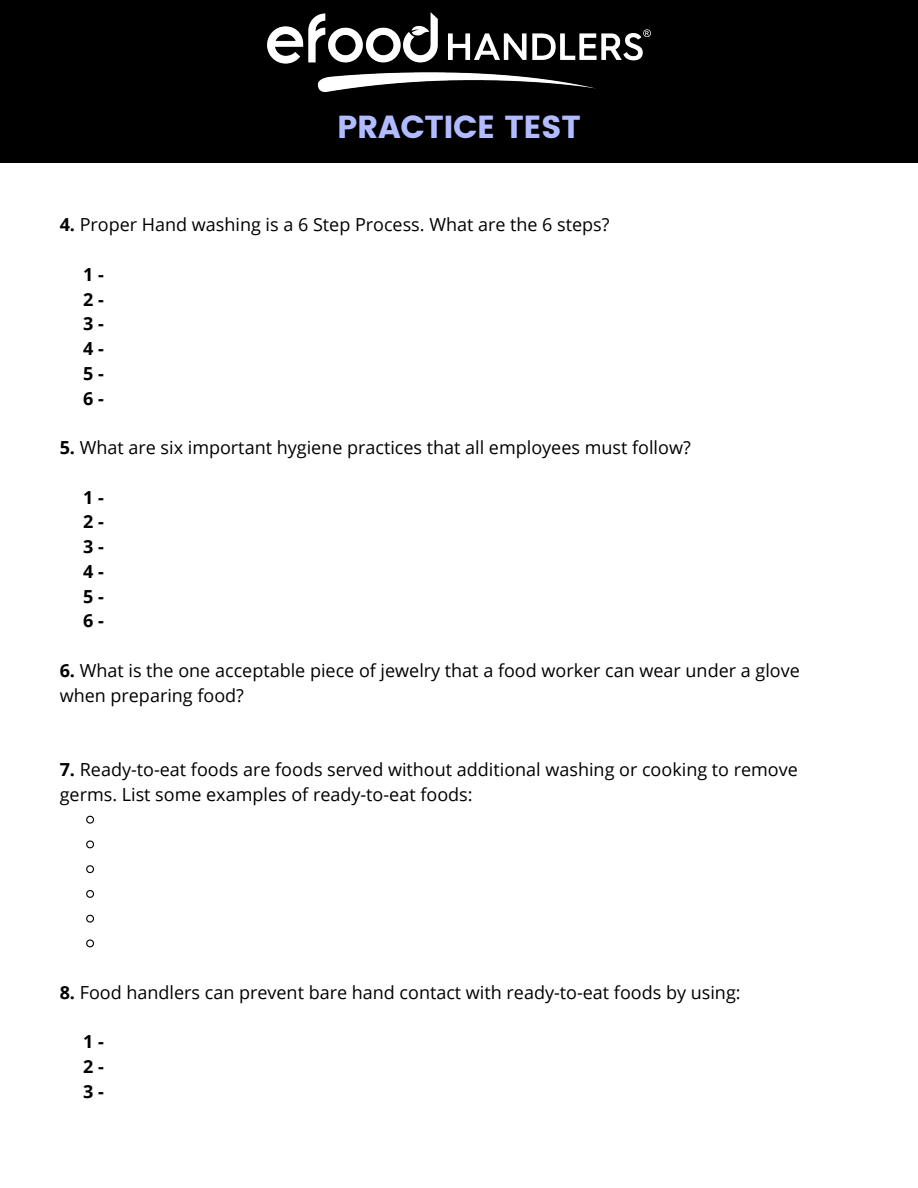
<style>
.page{position:relative;width:918px;height:1188px;background:#fff}
.page>*{position:absolute;margin:0;border:0;box-sizing:border-box;transform-origin:0 0}
.t1{font:31.8px "Poppins";letter-spacing:-.01em;color:#b1bbff}
.t2{font:18px/24.8px "Open Sans";color:#000}
.t3{font:700 18px/24.8px "Open Sans";color:#000;text-align:justify}
.s1{font-weight:700}
</style>
<div class="page">
<div style="left:0;top:0;width:918px;height:163px;background:#000"></div>
<img style="left:268px;top:13px;width:382px;height:78px">
<svg style="left:86px;top:815px;width:8px;height:9px"></svg>
<svg style="left:86px;top:840px;width:8px;height:9px"></svg>
<svg style="left:86px;top:865px;width:8px;height:9px"></svg>
<svg style="left:86px;top:890px;width:8px;height:8px"></svg>
<svg style="left:86px;top:914px;width:8px;height:9px"></svg>
<svg style="left:86px;top:939px;width:8px;height:9px"></svg>
<h1 class="t1" style="left:337px;top:109px;width:245px">PRACTICE TEST</h1>
<p class="t2" style="left:60px;top:212px;width:551px"><span class="s1">4.</span> Proper Hand washing is a 6 Step Process. What are the 6 steps?</p>
<p class="t3" style="left:83px;top:261px;width:22px">1 - 2 - 3 - 4 - 5 - 6 -</p>
<p class="t2" style="left:60px;top:435px;width:633px"><span class="s1">5.</span> What are six important hygiene practices that all employees must follow?</p>
<p class="t3" style="left:83px;top:484px;width:22px">1 - 2 - 3 - 4 - 5 - 6 -</p>
<p class="t2" style="left:60px;top:657px;width:742px"><span class="s1">6.</span> What is the one acceptable piece of jewelry that a food worker can wear under a glove when preparing food?</p>
<p class="t2" style="left:60px;top:756px;width:740px"><span class="s1">7.</span> Ready-to-eat foods are foods served without additional washing or cooking to remove germs. List some examples of ready-to-eat foods:</p>
<p class="t2" style="left:60px;top:979px;width:682px"><span class="s1">8.</span> Food handlers can prevent bare hand contact with ready-to-eat foods by using:</p>
<p class="t3" style="left:83px;top:1029px;width:22px">1 - 2 - 3 -</p>
</div>
